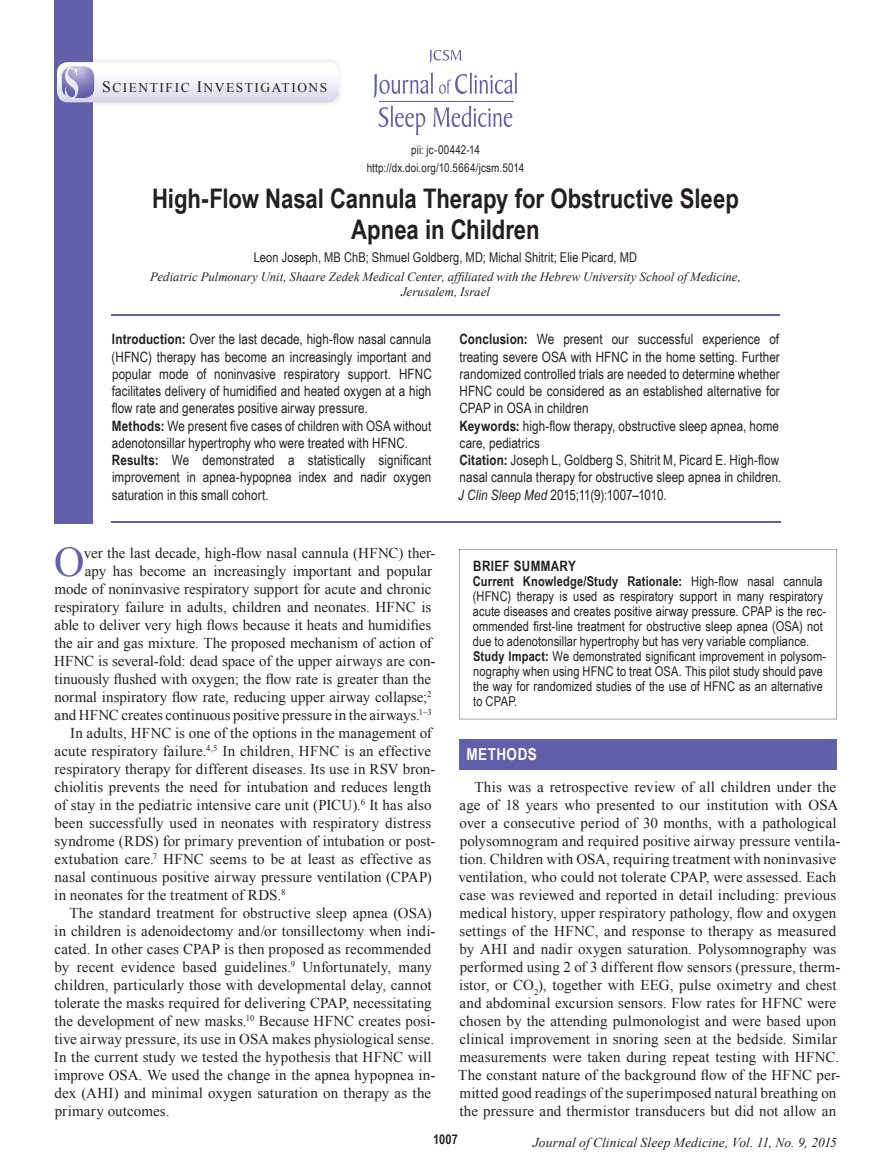
<style>
.page{position:relative;width:891px;height:1175px;background:#fff}
.page>*{position:absolute;margin:0;border:0;box-sizing:border-box;transform-origin:0 0}
.t1{font:42.15px "Times New Roman";color:#625ea9}
.t2{font:700 27px/30.8px "Arial Narrow";color:#231f20;text-align:center}
.t3{font:700 16.5px "Arial Narrow";letter-spacing:.03em;color:#fff}
.t4{font:15px/18px "Times New Roman";letter-spacing:.005em;color:#231f20}
.t5{font:14.25px/17.2px "Arial Narrow";letter-spacing:.005em;color:#231f20}
.t6{font:700 14.25px "Arial Narrow";letter-spacing:.025em;color:#231f20}
.t7{font:13.5px/15px "Arial Narrow";letter-spacing:.005em;color:#231f20}
.t8{font:italic 13.5px "Times New Roman";letter-spacing:.005em;color:#231f20}
.t9{font:700 13.5px "Arial Narrow";color:#231f20}
.t10{font:13.35px "Times New Roman PSMT SC850";letter-spacing:.12em;color:#231f20}
.t11{font:italic 12.75px/15.3px "Times New Roman";color:#231f20;text-align:center}
.t12{font:12px/17.7px "Arial Narrow";letter-spacing:.01em;color:#231f20;text-align:center}
.s1{font-size:15.75px}
.s2{font-weight:700}
.s3{font-style:italic}
</style>
<div class="page">
<div style="left:54px;top:0;width:39px;height:523px;background:#625ea9"></div>
<hr style="left:111px;top:521px;width:669px;height:2px;background:#625ea9">
<hr style="left:379px;top:101px;width:135px;height:1px;background:#625ea9">
<svg style="left:430px;top:50px;width:32px;height:13px"></svg>
<svg style="left:374px;top:73px;width:59px;height:25px"></svg>
<svg style="left:439px;top:73px;width:78px;height:21px"></svg>
<svg style="left:379px;top:106px;width:46px;height:29px"></svg>
<svg style="left:433px;top:106px;width:79px;height:21px"></svg>
<hr style="left:111px;top:314px;width:669px;height:2px;background:#625ea9">
<svg style="left:459px;top:549px;width:378px;height:170px"></svg>
<img style="left:56px;top:60px;width:37px;height:44px">
<svg style="left:57px;top:62px;width:282px;height:40px"></svg>
<div style="left:459px;top:739px;width:378px;height:30px;background:#625ea9"></div>
<p class="t10" style="left:102px;top:79px;width:227px"><span class="s1">S</span>CIENTIFIC <span class="s1">I</span>NVESTIGATIONS</p>
<p class="t12" style="left:367px;top:140px;width:159px">pii: jc-00442-14 http://dx.doi.org/10.5664/jcsm.5014</p>
<h2 class="t2" style="left:152px;top:182px;width:588px">High-Flow Nasal Cannula Therapy for Obstructive Sleep<br>Apnea in Children</h2>
<p class="t7" style="left:254px;top:249px;width:385px">Leon Joseph, MB ChB; Shmuel Goldberg, MD; Michal Shitrit; Elie Picard, MD</p>
<p class="t11" style="left:150px;top:269px;width:592px">Pediatric Pulmonary Unit, Shaare Zedek Medical Center, affiliated with the Hebrew University School of Medicine,<br>Jerusalem, Israel</p>
<p class="t5" style="left:112px;top:330px;width:322px"><span class="s2">Introduction:</span> Over the last decade, high-flow nasal cannula (HFNC) therapy has become an increasingly important and popular mode of noninvasive respiratory support. HFNC facilitates delivery of humidified and heated oxygen at a high flow rate and generates positive airway pressure.<br><span class="s2">Methods:</span> We present five cases of children with OSA without adenotonsillar hypertrophy who were treated with HFNC.<br><span class="s2">Results:</span> We demonstrated a statistically significant improvement in apnea-hypopnea index and nadir oxygen saturation in this small cohort.</p>
<p class="t5" style="left:458px;top:330px;width:325px"><span class="s2">Conclusion:</span> We present our successful experience of treating severe OSA with HFNC in the home setting. Further randomized controlled trials are needed to determine whether HFNC could be considered as an established alternative for CPAP in OSA in children<br><span class="s2">Keywords:</span> high-flow therapy, obstructive sleep apnea, home care, pediatrics<br><span class="s2">Citation:</span> Joseph L, Goldberg S, Shitrit M, Picard E. High-flow nasal cannula therapy for obstructive sleep apnea in children.<br><span class="s3">J Clin Sleep Med</span> 2015;11(9):1007–1010.</p>
<h1 class="t1" style="left:54px;top:534px;width:32px">O</h1>
<p class="t4" style="left:84px;top:544px;width:353px">ver the last decade, high-flow nasal cannula (HFNC) ther-</p>
<p class="t4" style="left:85px;top:562px;width:349px">apy has become an increasingly important and popular</p>
<p class="t4" style="left:55px;top:580px;width:378px">mode of noninvasive respiratory support for acute and chronic</p>
<p class="t4" style="left:55px;top:598px;width:378px">respiratory failure in adults, children and neonates. HFNC is</p>
<p class="t4" style="left:55px;top:616px;width:378px">able to deliver very high flows because it heats and humidifies</p>
<p class="t4" style="left:54px;top:634px;width:379px">the air and gas mixture. The proposed mechanism of action of</p>
<p class="t4" style="left:54px;top:652px;width:383px">HFNC is several-fold: dead space of the upper airways are con-</p>
<p class="t4" style="left:54px;top:670px;width:378px">tinuously flushed with oxygen; the flow rate is greater than the</p>
<p class="t4" style="left:55px;top:688px;width:379px">normal inspiratory flow rate, reducing upper airway collapse;<sup>2</sup></p>
<p class="t4" style="left:55px;top:706px;width:379px">and HFNC creates continuous positive pressure in the airways.<sup>1–3</sup></p>
<p class="t4" style="left:70px;top:724px;width:363px">In adults, HFNC is one of the options in the management of</p>
<p class="t4" style="left:55px;top:742px;width:378px">acute respiratory failure.<sup>4,5</sup> In children, HFNC is an effective</p>
<p class="t4" style="left:55px;top:760px;width:382px">respiratory therapy for different diseases. Its use in RSV bron-</p>
<p class="t4" style="left:55px;top:778px;width:378px">chiolitis prevents the need for intubation and reduces length</p>
<p class="t4" style="left:54px;top:796px;width:379px">of stay in the pediatric intensive care unit (PICU).<sup>6</sup> It has also</p>
<p class="t4" style="left:55px;top:814px;width:378px">been successfully used in neonates with respiratory distress</p>
<p class="t4" style="left:55px;top:832px;width:382px">syndrome (RDS) for primary prevention of intubation or post-</p>
<p class="t4" style="left:55px;top:850px;width:378px">extubation care.<sup>7</sup> HFNC seems to be at least as effective as</p>
<p class="t4" style="left:55px;top:868px;width:379px">nasal continuous positive airway pressure ventilation (CPAP)</p>
<p class="t4" style="left:54px;top:886px;width:233px">in neonates for the treatment of RDS.<sup>8</sup></p>
<p class="t4" style="left:69px;top:904px;width:364px">The standard treatment for obstructive sleep apnea (OSA)</p>
<p class="t4" style="left:54px;top:922px;width:383px">in children is adenoidectomy and/or tonsillectomy when indi-</p>
<p class="t4" style="left:55px;top:940px;width:378px">cated. In other cases CPAP is then proposed as recommended</p>
<p class="t4" style="left:55px;top:958px;width:379px">by recent evidence based guidelines.<sup>9</sup> Unfortunately, many</p>
<p class="t4" style="left:55px;top:976px;width:379px">children, particularly those with developmental delay, cannot</p>
<p class="t4" style="left:55px;top:994px;width:379px">tolerate the masks required for delivering CPAP, necessitating</p>
<p class="t4" style="left:55px;top:1012px;width:382px">the development of new masks.<sup>10</sup> Because HFNC creates posi-</p>
<p class="t4" style="left:54px;top:1030px;width:381px">tive airway pressure, its use in OSA makes physiological sense.</p>
<p class="t4" style="left:54px;top:1048px;width:379px">In the current study we tested the hypothesis that HFNC will</p>
<p class="t4" style="left:54px;top:1066px;width:383px">improve OSA. We used the change in the apnea hypopnea in-</p>
<p class="t4" style="left:55px;top:1084px;width:378px">dex (AHI) and minimal oxygen saturation on therapy as the</p>
<p class="t4" style="left:55px;top:1102px;width:116px">primary outcomes.</p>
<p class="t6" style="left:473px;top:555px;width:104px">BRIEF SUMMARY</p>
<p class="t7" style="left:473px;top:573px;width:355px"><span class="s2">Current Knowledge/Study Rationale:</span> High-flow nasal cannula (HFNC) therapy is used as respiratory support in many respiratory acute diseases and creates positive airway pressure. CPAP is the rec&shy;ommended first-line treatment for obstructive sleep apnea (OSA) not due to adenotonsillar hypertrophy but has very variable compliance.<br><span class="s2">Study Impact:</span> We demonstrated significant improvement in polysom&shy;nography when using HFNC to treat OSA. This pilot study should pave the way for randomized studies of the use of HFNC as an alternative to CPAP.</p>
<p class="t3" style="left:466px;top:742px;width:72px">METHODS</p>
<p class="t4" style="left:458px;top:778px;width:384px;text-indent:16px">This was a retrospective review of all children under the age of 18 years who presented to our institution with OSA over a consecutive period of 30 months, with a pathological polysomnogram and required positive airway pressure ventila&shy;tion. Children with OSA, requiring treatment with noninvasive ventilation, who could not tolerate CPAP, were assessed. Each case was reviewed and reported in detail including: previous medical history, upper respiratory pathology, flow and oxygen settings of the HFNC, and response to therapy as measured by AHI and nadir oxygen saturation. Polysomnography was performed using 2 of 3 different flow sensors (pressure, therm&shy;istor, or CO<sub>2</sub>), together with EEG, pulse oximetry and chest and abdominal excursion sensors. Flow rates for HFNC were chosen by the attending pulmonologist and were based upon clinical improvement in snoring seen at the bedside. Similar measurements were taken during repeat testing with HFNC.<br>The constant nature of the background flow of the HFNC per&shy;mitted good readings of the superimposed natural breathing on the pressure and thermistor transducers but did not allow an</p>
<p class="t9" style="left:433px;top:1129px;width:26px">1007</p>
<p class="t8" style="left:533px;top:1133px;width:306px">Journal of Clinical Sleep Medicine, Vol. 11, No. 9, 2015</p>
</div>
